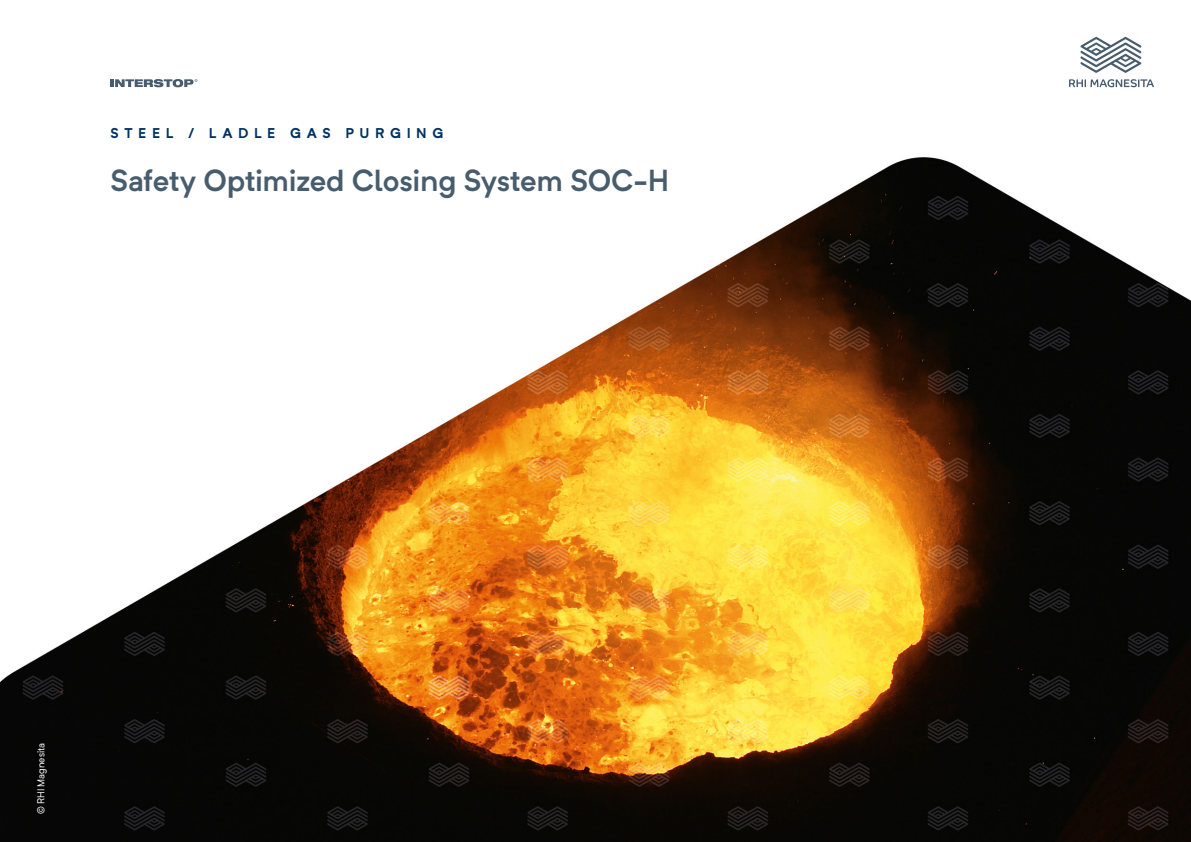
<style>
.page{position:relative;width:1191px;height:842px;background:#fff}
.page>*{position:absolute;margin:0;border:0;box-sizing:border-box;transform-origin:0 0}
.t1{font:600 30px "Neutrif Pro";letter-spacing:-.01em;color:#475c6d}
.t2{font:700 14px "Neutrif Pro";letter-spacing:.4em;color:#003160}
.t3{font:10px "Neutrif Pro";color:#fff;scale:.95 1}
</style>
<div class="page">
<img style="left:0;top:36px;width:1190px;height:806px">
<svg style="left:1069px;top:79px;width:85px;height:8px"></svg>
<svg style="left:1080px;top:37px;width:61px;height:36px"></svg>
<svg style="left:111px;top:79px;width:86px;height:8px"></svg>
<p class="t2" style="left:111px;top:123px;width:334px">STEEL / LADLE GAS PURGING</p>
<p class="t1" style="left:111px;top:161px;width:560px">Safety Optimized Closing System SOC-H</p>
<p class="t3" style="left:35px;top:814px;width:76px;rotate:-90deg">© RHI Magnesita</p>
</div>
